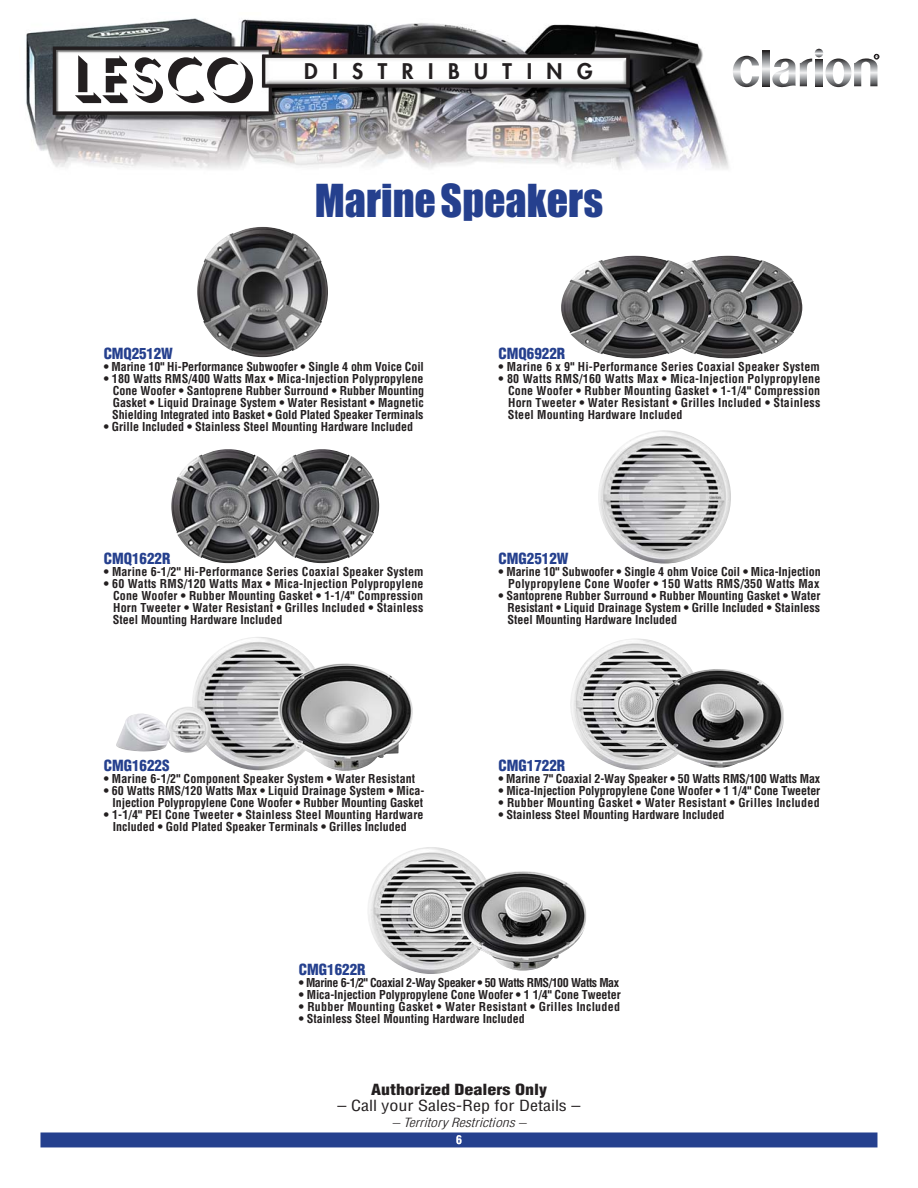
<style>
.page{position:relative;width:918px;height:1188px;background:#fff}
.page>*{position:absolute;margin:0;border:0;box-sizing:border-box;transform-origin:0 0}
.t1{font:63px "Umbra";color:#231f20}
.t2{font:42px "Impact";color:#25408e}
.t3{font:800 21px "Futura";letter-spacing:.695em;color:#231f20}
.t4{font:900 condensed 15px "Helvetica";color:#25408e}
.t5{font:condensed 15px "Helvetica";color:#231f20;scale:1.2 1}
.t6{font:900 condensed 15px "Helvetica";color:#231f20;scale:1.2 1}
.t7{font:italic 300 condensed 12.45px "Helvetica";color:#231f20;scale:1.25 1}
.t8{font:700 condensed 12px/12px "Helvetica";color:#231f20;text-align:justify}
.t9{font:700 condensed 12px "Helvetica";letter-spacing:.02em;color:#231f20}
.t10{font:700 condensed 12px "Helvetica";letter-spacing:-.035em;color:#231f20}
</style>
<div class="page">
<img style="left:26px;top:18px;width:703px;height:151px">
<svg style="left:53px;top:47px;width:576px;height:68px"></svg>
<svg style="left:762px;top:51px;width:7px;height:35px"></svg>
<svg style="left:733px;top:56px;width:26px;height:31px"></svg>
<svg style="left:772px;top:49px;width:107px;height:38px"></svg>
<svg style="left:40px;top:1132px;width:837px;height:15px;background:#2d4792"></svg>
<img style="left:197px;top:227px;width:131px;height:130px">
<img style="left:709px;top:256px;width:93px;height:102px">
<img style="left:561px;top:256px;width:148px;height:102px">
<img style="left:285px;top:449px;width:94px;height:114px">
<img style="left:171px;top:449px;width:114px;height:114px">
<img style="left:598px;top:430px;width:133px;height:134px">
<img style="left:192px;top:637px;width:119px;height:133px">
<img style="left:278px;top:663px;width:135px;height:108px">
<img style="left:170px;top:706px;width:41px;height:47px">
<img style="left:116px;top:713px;width:54px;height:39px">
<img style="left:570px;top:638px;width:121px;height:132px">
<img style="left:654px;top:668px;width:130px;height:100px">
<img style="left:368px;top:847px;width:111px;height:127px">
<img style="left:460px;top:870px;width:126px;height:101px">
<p class="t1" style="left:72px;top:37px;width:185px">LESCO</p>
<p class="t3" style="left:304px;top:61px;width:290px">DISTRIBUTING</p>
<p class="t2" style="left:315px;top:187px;width:290px">Marine Speakers</p>
<p class="t4" style="left:104px;top:348px;width:71px">CMQ2512W</p>
<p class="t8" style="left:104px;top:362px;width:322px">• Marine 10" Hi-Performance Subwoofer • Single 4 ohm Voice Coil</p>
<p class="t8" style="left:112px;top:374px;width:313px;text-indent:-9px">• 180 Watts RMS/400 Watts Max • Mica-Injection Polypropylene Cone Woofer • Santoprene Rubber Surround • Rubber Mounting Gasket • Liquid Drainage System • Water Resistant • Magnetic Shielding Integrated into Basket • Gold Plated Speaker Terminals</p>
<p class="t8" style="left:104px;top:422px;width:311px">• Grille Included • Stainless Steel Mounting Hardware Included</p>
<p class="t4" style="left:104px;top:553px;width:68px">CMQ1622R</p>
<p class="t8" style="left:104px;top:567px;width:321px">• Marine 6-1/2" Hi-Performance Series Coaxial Speaker System</p>
<p class="t8" style="left:113px;top:579px;width:312px;text-indent:-9px">• 60 Watts RMS/120 Watts Max • Mica-Injection Polypropylene Cone Woofer • Rubber Mounting Gasket • 1-1/4" Compression Horn Tweeter • Water Resistant • Grilles Included • Stainless Steel Mounting Hardware Included</p>
<p class="t4" style="left:104px;top:760px;width:67px">CMG1622S</p>
<p class="t8" style="left:104px;top:774px;width:313px">• Marine 6-1/2" Component Speaker System • Water Resistant</p>
<p class="t8" style="left:104px;top:786px;width:322px;text-align:right">• 60 Watts RMS/120 Watts Max • Liquid Drainage System • Mica-<br>Injection Polypropylene Cone Woofer • Rubber Mounting Gasket</p>
<p class="t8" style="left:113px;top:810px;width:312px;text-indent:-9px">• 1-1/4" PEI Cone Tweeter • Stainless Steel Mounting Hardware<br>Included • Gold Plated Speaker Terminals • Grilles Included</p>
<p class="t4" style="left:499px;top:348px;width:68px">CMQ6922R</p>
<p class="t8" style="left:499px;top:362px;width:323px">• Marine 6 x 9" Hi-Performance Series Coaxial Speaker System</p>
<p class="t8" style="left:508px;top:374px;width:314px;text-indent:-9px">• 80 Watts RMS/160 Watts Max • Mica-Injection Polypropylene Cone Woofer • Rubber Mounting Gasket • 1-1/4" Compression Horn Tweeter • Water Resistant • Grilles Included • Stainless Steel Mounting Hardware Included</p>
<p class="t4" style="left:499px;top:553px;width:72px">CMG2512W</p>
<p class="t8" style="left:499px;top:567px;width:324px;text-align:right">• Marine 10" Subwoofer • Single 4 ohm Voice Coil • Mica-Injection<br>Polypropylene Cone Woofer • 150 Watts RMS/350 Watts Max</p>
<p class="t8" style="left:507px;top:591px;width:315px;text-indent:-9px">• Santoprene Rubber Surround • Rubber Mounting Gasket • Water Resistant • Liquid Drainage System • Grille Included • Stainless Steel Mounting Hardware Included</p>
<p class="t4" style="left:499px;top:760px;width:68px">CMG1722R</p>
<p class="t8" style="left:499px;top:774px;width:323px">• Marine 7" Coaxial 2-Way Speaker • 50 Watts RMS/100 Watts Max</p>
<p class="t8" style="left:499px;top:786px;width:323px">• Mica-Injection Polypropylene Cone Woofer • 1 1/4" Cone Tweeter</p>
<p class="t9" style="left:499px;top:798px;width:323px">• Rubber Mounting Gasket • Water Resistant • Grilles Included</p>
<p class="t8" style="left:499px;top:810px;width:228px">• Stainless Steel Mounting Hardware Included</p>
<p class="t4" style="left:299px;top:964px;width:68px">CMG1622R</p>
<p class="t10" style="left:299px;top:978px;width:322px">• Marine 6-1/2" Coaxial 2-Way Speaker • 50 Watts RMS/100 Watts Max</p>
<p class="t8" style="left:299px;top:990px;width:323px">• Mica-Injection Polypropylene Cone Woofer • 1 1/4" Cone Tweeter</p>
<p class="t9" style="left:299px;top:1002px;width:323px">• Rubber Mounting Gasket • Water Resistant • Grilles Included</p>
<p class="t8" style="left:299px;top:1014px;width:228px">• Stainless Steel Mounting Hardware Included</p>
<p class="t6" style="left:371px;top:1084px;width:148px">Authorized Dealers Only</p>
<p class="t5" style="left:338px;top:1100px;width:204px">– Call your Sales-Rep for Details –</p>
<p class="t7" style="left:392px;top:1118px;width:109px">– Territory Restrictions –</p>
</div>
